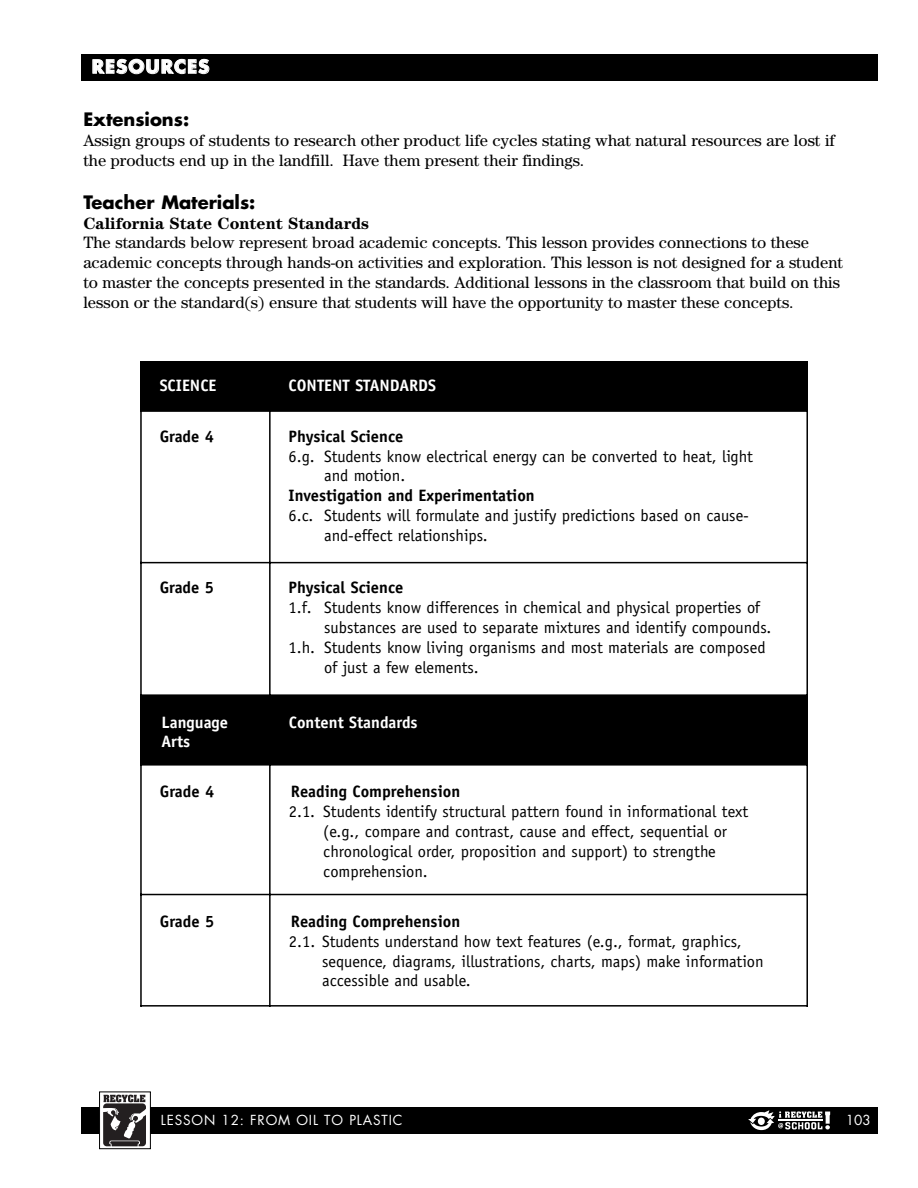
<style>
.page{position:relative;width:918px;height:1188px;background:#fff}
.page>*{position:absolute;margin:0;border:0;box-sizing:border-box;transform-origin:0 0}
.t1{font:700 18px "Futura";color:#000}
.t2{font:700 18px "Futura";letter-spacing:.065em;color:#fff}
.t3{font:16.5px/19.8px "Officina Sans";color:#000}
.t4{font:16.5px/19.8px "Century";color:#000}
.t5{font:700 16.5px "Officina Sans";color:#000}
.t6{font:700 16.5px/19.8px "Officina Sans";color:#fff}
.t7{font:700 16.5px "Century";color:#000}
.t8{font:13.5px "Futura";letter-spacing:.06em;color:#fff}
</style>
<div class="page">
<div style="left:81px;top:54px;width:797px;height:27px;background:#000"></div>
<div style="left:81px;top:1107px;width:797px;height:27px;background:#000"></div>
<svg style="left:101px;top:1094px;width:48px;height:53px"></svg>
<svg style="left:103px;top:1095px;width:43px;height:51px;background:#585556"></svg>
<div style="left:99px;top:1092px;width:52px;height:57px;border:1px solid #000"></div>
<svg style="left:748px;top:1110px;width:82px;height:20px"></svg>
<div style="left:140px;top:362px;width:130px;height:49px;background:#000"></div>
<div style="left:270px;top:362px;width:538px;height:49px;background:#000"></div>
<div style="left:140px;top:695px;width:130px;height:70px;background:#000"></div>
<div style="left:270px;top:695px;width:538px;height:70px;background:#000"></div>
<hr style="left:140px;top:362px;width:2px;height:645px;background:#000">
<hr style="left:269px;top:362px;width:2px;height:645px;background:#000">
<hr style="left:806px;top:362px;width:2px;height:645px;background:#000">
<hr style="left:140px;top:410px;width:668px;height:2px;background:#000">
<hr style="left:140px;top:562px;width:668px;height:1px;background:#000">
<hr style="left:140px;top:694px;width:668px;height:2px;background:#000">
<hr style="left:140px;top:764px;width:668px;height:2px;background:#000">
<hr style="left:140px;top:894px;width:668px;height:1px;background:#000">
<hr style="left:140px;top:1005px;width:668px;height:2px;background:#000">
<p class="t2" style="left:92px;top:58px;width:119px">RESOURCES</p>
<p class="t1" style="left:83px;top:111px;width:107px">Extensions:</p>
<p class="t4" style="left:83px;top:132px;width:753px">Assign groups of students to research other product life cycles stating what natural resources are lost if the products end up in the landfill. Have them present their findings.</p>
<p class="t1" style="left:83px;top:194px;width:174px">Teacher Materials:</p>
<p class="t7" style="left:83px;top:217px;width:287px">California State Content Standards</p>
<p class="t4" style="left:83px;top:234px;width:761px">The standards below represent broad academic concepts. This lesson provides connections to these academic concepts through hands-on activities and exploration. This lesson is not designed for a student to master the concepts presented in the standards. Additional lessons in the classroom that build on this lesson or the standard(s) ensure that students will have the opportunity to master these concepts.</p>
<p class="t6" style="left:160px;top:377px;width:58px">SCIENCE</p>
<p class="t6" style="left:289px;top:377px;width:149px">CONTENT STANDARDS</p>
<p class="t5" style="left:160px;top:430px;width:56px">Grade 4</p>
<p class="t5" style="left:289px;top:430px;width:116px">Physical Science</p>
<p class="t3" style="left:324px;top:447px;width:430px;text-indent:-36px">6.g. Students know electrical energy can be converted to heat, light and motion.</p>
<p class="t5" style="left:289px;top:489px;width:248px">Investigation and Experimentation</p>
<p class="t3" style="left:324px;top:507px;width:426px;text-indent:-36px">6.c. Students will formulate and justify predictions based on cause&shy;and-effect relationships.</p>
<p class="t5" style="left:160px;top:581px;width:56px">Grade 5</p>
<p class="t5" style="left:289px;top:581px;width:116px">Physical Science</p>
<p class="t3" style="left:289px;top:599px;width:473px">1.f. Students know differences in chemical and physical properties of</p>
<p class="t3" style="left:324px;top:619px;width:449px">substances are used to separate mixtures and identify compounds.</p>
<p class="t3" style="left:289px;top:639px;width:479px">1.h. Students know living organisms and most materials are composed</p>
<p class="t3" style="left:324px;top:658px;width:156px">of just a few elements.</p>
<p class="t6" style="left:162px;top:714px;width:68px">Language<br>Arts</p>
<p class="t6" style="left:289px;top:714px;width:130px">Content Standards</p>
<p class="t5" style="left:160px;top:785px;width:56px">Grade 4</p>
<p class="t5" style="left:291px;top:785px;width:171px">Reading Comprehension</p>
<p class="t3" style="left:323px;top:803px;width:426px;text-indent:-34px">2.1. Students identify structural pattern found in informational text (e.g., compare and contrast, cause and effect, sequential or chronological order, proposition and support) to strengthe comprehension.</p>
<p class="t5" style="left:160px;top:915px;width:56px">Grade 5</p>
<p class="t5" style="left:291px;top:915px;width:171px">Reading Comprehension</p>
<p class="t3" style="left:322px;top:933px;width:443px;text-indent:-33px">2.1. Students understand how text features (e.g., format, graphics, sequence, diagrams, illustrations, charts, maps) make information accessible and usable.</p>
<p class="t8" style="left:161px;top:1114px;width:243px">LESSON 12: FROM OIL TO PLASTIC</p>
<p class="t8" style="left:846px;top:1114px;width:26px">103</p>
</div>
